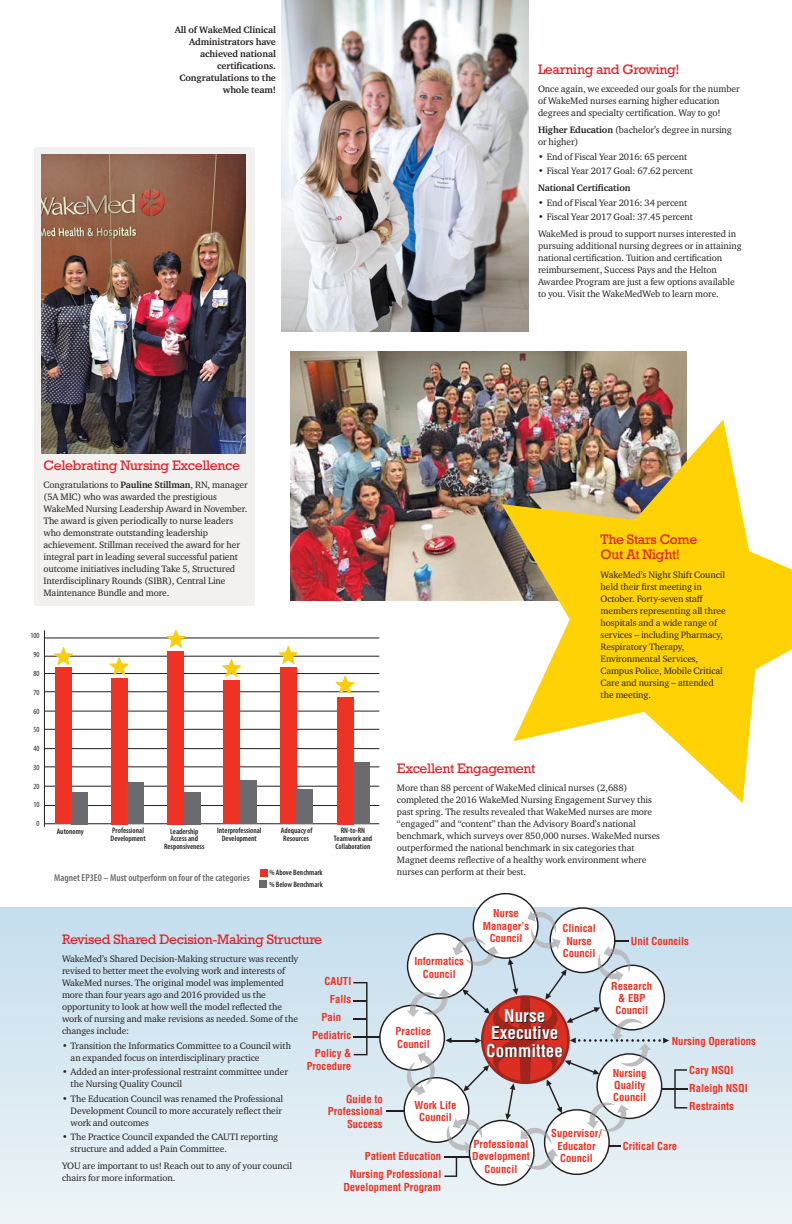
<style>
.page{position:relative;width:792px;height:1224px;background:#fff}
.page>*{position:absolute;margin:0;border:0;box-sizing:border-box;transform-origin:0 0}
.t1{font:700 condensed 17.3px/17.3px "Helvetica";color:#fff;text-align:center}
.t2{font:14px/15px "Rockwell";letter-spacing:-.025em;color:#e31f26}
.t3{font:700 condensed 10.7px/12.2px "Helvetica";color:#ee3224;text-align:center}
.t4{font:600 condensed 10.1px "Myriad Pro";color:#696a6c}
.t5{font:9.5px/12px "Charter ITC Std";letter-spacing:-.01em;color:#231f20}
.t6{font:700 9.5px/12px "Charter ITC Std";letter-spacing:-.01em;color:#231f20;text-align:right}
.t7{font:600 condensed 7.9px/7.9px "Myriad Pro";color:#231f20}
.t8{font:condensed 7.9px "Myriad Pro";color:#231f20}
.s1{font-weight:700}
.s2{color:#b8826d}
</style>
<div class="page">
<div style="left:34px;top:147px;width:221px;height:459px;background:#f2f1ef"></div>
<svg style="left:0;top:907px;width:792px;height:317px;background:#dae9f2"></svg>
<hr style="left:353px;top:1036px;width:27px;height:2px;background:#231f20">
<svg style="left:353px;top:982px;width:15px;height:73px"></svg>
<svg style="left:379px;top:893px;width:308px;height:293px"></svg>
<img style="left:291px;top:351px;width:395px;height:250px">
<img style="left:42px;top:155px;width:204px;height:298px">
<hr style="left:44px;top:638px;width:335px;height:1px;background:#231f20">
<hr style="left:44px;top:630px;width:1px;height:197px;background:#231f20">
<hr style="left:44px;top:656px;width:335px;height:1px;background:#231f20">
<hr style="left:44px;top:673px;width:335px;height:1px;background:#231f20">
<hr style="left:44px;top:692px;width:335px;height:1px;background:#231f20">
<hr style="left:44px;top:711px;width:335px;height:1px;background:#231f20">
<hr style="left:44px;top:729px;width:335px;height:1px;background:#231f20">
<hr style="left:44px;top:748px;width:335px;height:1px;background:#231f20">
<hr style="left:44px;top:767px;width:335px;height:1px;background:#231f20">
<hr style="left:44px;top:786px;width:335px;height:1px;background:#231f20">
<hr style="left:44px;top:805px;width:335px;height:1px;background:#231f20">
<hr style="left:44px;top:824px;width:335px;height:1px;background:#231f20">
<div style="left:55px;top:667px;width:16px;height:157px;background:#ee3325"></div>
<div style="left:71px;top:792px;width:17px;height:32px;background:#696b6e"></div>
<div style="left:111px;top:678px;width:17px;height:146px;background:#ee3325"></div>
<div style="left:128px;top:782px;width:16px;height:42px;background:#696b6e"></div>
<div style="left:168px;top:651px;width:16px;height:173px;background:#ee3325"></div>
<div style="left:184px;top:792px;width:16px;height:32px;background:#696b6e"></div>
<div style="left:224px;top:680px;width:16px;height:144px;background:#ee3325"></div>
<div style="left:240px;top:780px;width:16px;height:44px;background:#696b6e"></div>
<div style="left:280px;top:667px;width:17px;height:157px;background:#ee3325"></div>
<div style="left:297px;top:790px;width:16px;height:34px;background:#696b6e"></div>
<div style="left:337px;top:697px;width:17px;height:127px;background:#ee3325"></div>
<div style="left:354px;top:763px;width:16px;height:61px;background:#696b6e"></div>
<div style="left:260px;top:870px;width:7px;height:7px;background:#ee3325"></div>
<div style="left:260px;top:880px;width:7px;height:7px;background:#696a6c"></div>
<svg style="left:335px;top:675px;width:20px;height:19px"></svg>
<svg style="left:279px;top:646px;width:19px;height:18px"></svg>
<svg style="left:222px;top:659px;width:19px;height:18px"></svg>
<svg style="left:166px;top:629px;width:20px;height:19px"></svg>
<svg style="left:109px;top:657px;width:20px;height:18px"></svg>
<svg style="left:54px;top:647px;width:19px;height:18px"></svg>
<svg style="left:502px;top:420px;width:290px;height:383px;fill:#fed205"></svg>
<img style="left:282px;top:0;width:246px;height:332px">
<p class="t6" style="left:175px;top:24px;width:103px">All of WakeMed Clinical<br>Administrators have achieved national certifications.<br>Congratulations to the whole team!</p>
<h2 class="t2" style="left:538px;top:63px;width:143px">Learning and Growing!</h2>
<p class="t5" style="left:538px;top:84px;width:203px">Once again, we exceeded our goals for the number of WakeMed nurses earning higher education degrees and specialty certification. Way to go!</p>
<p class="t5" style="left:538px;top:125px;width:195px"><span class="s1">Higher Education</span> (bachelor’s degree in nursing or higher)</p>
<p class="t5" style="left:538px;top:151px;width:151px">• End of Fiscal Year 2016: 65 percent</p>
<p class="t5" style="left:538px;top:166px;width:157px">• Fiscal Year 2017 Goal: 67.62 percent</p>
<p class="t6" style="left:538px;top:183px;width:94px">National Certification</p>
<p class="t5" style="left:538px;top:197px;width:151px">• End of Fiscal Year 2016: 34 percent</p>
<p class="t5" style="left:538px;top:209px;width:200px;line-height:17px">• Fiscal Year 2017 Goal: 37.45 percent<br>WakeMed is proud to support nurses interested in</p>
<p class="t5" style="left:538px;top:241px;width:205px">pursuing additional nursing degrees or in attaining national certification. Tuition and certification reimbursement, Success Pays and the Helton Awardee Program are just a few options available to you. Visit the WakeMedWeb to learn more.</p>
<h2 class="t2" style="left:44px;top:459px;width:198px">Celebrating Nursing Excellence</h2>
<p class="t5" style="left:44px;top:480px;width:206px">Congratulations to <span class="s1">Pauline Stillman</span>, RN, manager (5A MIC) who was awarded the prestigious WakeMed Nursing Leadership Award in November.<br>The award is given periodically to nurse leaders who demonstrate outstanding leadership achievement. Stillman received the award for her integral part in leading several successful patient outcome initiatives including Take 5, Structured Interdisciplinary Rounds (SIBR), Central Line Maintenance Bundle and more.</p>
<p class="t8" style="left:31px;top:631px;width:11px">100</p>
<p class="t8" style="left:34px;top:650px;width:8px">90</p>
<p class="t8" style="left:34px;top:669px;width:8px">80</p>
<p class="t8" style="left:34px;top:687px;width:8px">70</p>
<p class="t8" style="left:34px;top:706px;width:8px">60</p>
<p class="t8" style="left:34px;top:725px;width:8px">50</p>
<p class="t8" style="left:34px;top:744px;width:8px">40</p>
<p class="t8" style="left:34px;top:763px;width:8px">30</p>
<p class="t8" style="left:34px;top:781px;width:8px">20</p>
<p class="t8" style="left:34px;top:800px;width:8px">10</p>
<p class="t8" style="left:37px;top:819px;width:5px">0</p>
<p class="t7" style="left:57px;top:828px;width:29px">Autonomy</p>
<p class="t7" style="left:111px;top:828px;width:36px">Professional<br>Development</p>
<p class="t7" style="left:164px;top:828px;width:42px;text-align:center">Leadership<br>Access and<br>Responsiveness</p>
<p class="t7" style="left:217px;top:827px;width:46px;text-align:center">Interprofessional<br>Development</p>
<p class="t7" style="left:281px;top:828px;width:33px">Adequacy of<br>Resources</p>
<p class="t7" style="left:334px;top:828px;width:40px;text-align:center">RN-to-RN<br>Teamwork and<br>Collaboration</p>
<p class="t7" style="left:269px;top:867px;width:55px;line-height:12.4px">% Above Benchmark % Below Benchmark</p>
<p class="t4" style="left:54px;top:874px;width:197px">Magnet EP3E0 – Must outperform on four of the categories</p>
<h2 class="t2" style="left:601px;top:534px;width:98px">The Stars Come<br>Out At Night!</h2>
<p class="t5" style="left:601px;top:570px;width:127px">WakeMed’s Night Shift Council held their first meeting in<br>October. Forty-seven staff members representing all three hospitals and a wide range of services – including Pharmacy,<br>Respiratory Therapy,<br>Environmental Services,<br>Campus Police, Mobile Critical<br>Care and nursing – attended the meeting.</p>
<h2 class="t2" style="left:397px;top:762px;width:140px">Excellent Engagement</h2>
<p class="t5" style="left:397px;top:783px;width:265px">More than 88 percent of WakeMed clinical nurses (2,688) completed the 2016 WakeMed Nursing Engagement Survey this past spring. The results revealed that WakeMed nurses are more “engaged” and “content” than the Advisory Board’s national benchmark, which surveys over 850,000 nurses. WakeMed nurses outperformed the national benchmark in six categories that Magnet deems reflective of a healthy work environment where nurses can perform at their best.</p>
<p class="t3" style="left:483px;top:908px;width:48px">Nurse<br>Manager’s<br>Council</p>
<p class="t3" style="left:562px;top:923px;width:35px">Clinical<br>Nurse<br>Council</p>
<h2 class="t2" style="left:62px;top:933px;width:262px">Revised Shared Decision-Making Structure</h2>
<p class="t5" style="left:62px;top:954px;width:238px">WakeMed’s Shared Decision-Making structure was recently revised to better meet the evolving work and interests of WakeMed nurses. The original model was implemented more than four years ago and 2016 provided us the opportunity to look at how well the model reflected the work of nursing and make revisions as needed. Some of the changes include:</p>
<p class="t5" style="left:71px;top:1040px;width:222px;text-indent:-9px">• Transition the Informatics Committee to a Council with an expanded focus on interdisciplinary practice</p>
<p class="t5" style="left:71px;top:1067px;width:219px;text-indent:-9px">• Added an inter-professional restraint committee under the Nursing Quality Council</p>
<p class="t5" style="left:71px;top:1093px;width:214px;text-align:justify;text-indent:-9px">• The Education Council was renamed the Professional Development Council to more accurately reflect their work and outcomes</p>
<p class="t5" style="left:71px;top:1132px;width:209px;text-indent:-9px">• The Practice Council expanded the CAUTI reporting structure and added a Pain Committee.</p>
<p class="t5" style="left:62px;top:1161px;width:232px">YOU are important to us! Reach out to any of your council chairs for more information.</p>
<p class="t3" style="left:415px;top:956px;width:51px">Informatics<br>Council</p>
<p class="t3" style="left:325px;top:976px;width:28px">CAUTI</p>
<p class="t3" style="left:330px;top:994px;width:23px">Falls</p>
<p class="t3" style="left:322px;top:1012px;width:21px">Pain</p>
<p class="t3" style="left:312px;top:1030px;width:41px">Pediatric</p>
<p class="t3" style="left:315px;top:1048px;width:38px">Policy &amp;</p>
<p class="t3" style="left:307px;top:1061px;width:46px">Procedure</p>
<h1 class="t1" style="left:486px;top:1009px;width:78px">Nurse<br>Executive<br>Committee</h1>
<p class="t3" style="left:396px;top:1026px;width:37px;text-align:left">Practice<br>Council</p>
<p class="t3" style="left:328px;top:1094px;width:56px;text-align:right">Guide to<br>Professional<br>Success</p>
<p class="t3" style="left:414px;top:1099px;width:43px">Work Life<br>Council</p>
<p class="t3" style="left:551px;top:1128px;width:52px">Supervisor<span class="s2">/<br></span>Educator</p>
<p class="t3" style="left:472px;top:1139px;width:59px">Professional<br>Development<br>Council</p>
<p class="t3" style="left:365px;top:1151px;width:78px">Patient Education</p>
<p class="t3" style="left:560px;top:1153px;width:34px">Council</p>
<p class="t3" style="left:343px;top:1169px;width:99px;text-align:right">Nursing Professional<br>Development Program</p>
<p class="t3" style="left:631px;top:936px;width:60px">Unit Councils</p>
<p class="t3" style="left:611px;top:981px;width:43px">Research &amp; EBP<br>Council</p>
<p class="t3" style="left:672px;top:1036px;width:86px">Nursing Operations</p>
<p class="t3" style="left:613px;top:1068px;width:35px;text-align:left">Nursing<br>Quality<br>Council</p>
<p class="t3" style="left:689px;top:1062px;width:60px;line-height:18.1px;text-align:left">Cary NSQI<br>Raleigh NSQI<br>Restraints</p>
<p class="t3" style="left:623px;top:1141px;width:56px">Critical Care</p>
</div>
